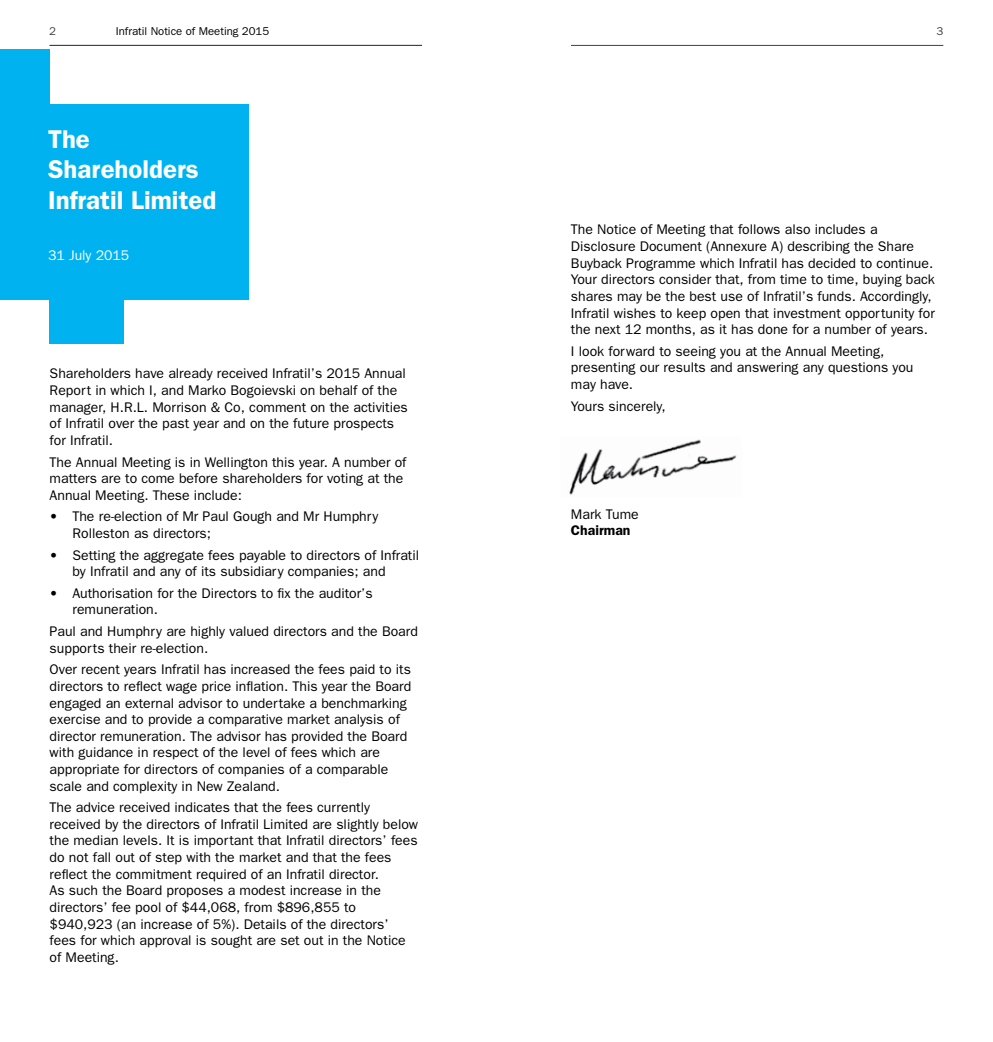
<style>
.page{position:relative;width:993px;height:1042px;background:#fff}
.page>*{position:absolute;margin:0;border:0;box-sizing:border-box;transform-origin:0 0}
.t1{font:600 25.72px/30.4px "Franklin Gothic";color:#fff}
.t2{font:14px/16.6px "Franklin Gothic";color:#000}
.t3{font:14px "Franklin Gothic";color:#fff}
.t4{font:600 14px "Franklin Gothic";color:#000}
.t5{font:11.38px "Franklin Gothic";color:#000}
.t6{font:11.38px "Franklin Gothic";color:#414042}
</style>
<div class="page">
<div style="left:0;top:104px;width:248px;height:196px;background:#00b3f0"></div>
<div style="left:0;top:50px;width:50px;height:62px;background:#00b3f0"></div>
<div style="left:50px;top:292px;width:74px;height:52px;background:#00b3f0"></div>
<img style="left:569px;top:439px;width:168px;height:56px">
<hr style="left:570px;top:45px;width:373px;height:1px;background:#414042">
<hr style="left:50px;top:45px;width:372px;height:1px;background:#414042">
<p class="t6" style="left:49px;top:25px;width:8px">2</p>
<p class="t5" style="left:116px;top:25px;width:155px">Infratil Notice of Meeting 2015</p>
<p class="t6" style="left:936px;top:25px;width:8px">3</p>
<h1 class="t1" style="left:48px;top:123px;width:170px">The<br>Shareholders<br>Infratil Limited</h1>
<p class="t3" style="left:48px;top:247px;width:83px">31 July 2015</p>
<p class="t2" style="left:50px;top:365px;width:359px">Shareholders have already received Infratil’s 2015 Annual Report in which I, and Marko Bogoievski on behalf of the manager, H.R.L. Morrison &amp; Co, comment on the activities of Infratil over the past year and on the future prospects for Infratil.</p>
<p class="t2" style="left:50px;top:453px;width:358px">The Annual Meeting is in Wellington this year. A number of matters are to come before shareholders for voting at the<br>Annual Meeting. These include:</p>
<p class="t2" style="left:72px;top:508px;width:307px;text-indent:-23px">• The re-election of Mr Paul Gough and Mr Humphry<br>Rolleston as directors;</p>
<p class="t2" style="left:72px;top:546px;width:348px;text-indent:-23px">• Setting the aggregate fees payable to directors of Infratil by Infratil and any of its subsidiary companies; and</p>
<p class="t2" style="left:72px;top:584px;width:302px;text-indent:-23px">• Authorisation for the Directors to fix the auditor’s remuneration.</p>
<p class="t2" style="left:50px;top:623px;width:370px">Paul and Humphry are highly valued directors and the Board supports their re-election.</p>
<p class="t2" style="left:50px;top:661px;width:363px">Over recent years Infratil has increased the fees paid to its directors to reflect wage price inflation. This year the Board engaged an external advisor to undertake a benchmarking exercise and to provide a comparative market analysis of director remuneration. The advisor has provided the Board with guidance in respect of the level of fees which are appropriate for directors of companies of a comparable scale and complexity in New Zealand.</p>
<p class="t2" style="left:50px;top:799px;width:370px">The advice received indicates that the fees currently received by the directors of Infratil Limited are slightly below the median levels. It is important that Infratil directors’ fees do not fall out of step with the market and that the fees reflect the commitment required of an Infratil director.<br>As such the Board proposes a modest increase in the directors’ fee pool of $44,068, from $896,855 to $940,923 (an increase of 5%). Details of the directors’ fees for which approval is sought are set out in the Notice of Meeting.</p>
<p class="t2" style="left:570px;top:221px;width:365px">The Notice of Meeting that follows also includes a Disclosure Document (Annexure A) describing the Share Buyback Programme which Infratil has decided to continue.<br>Your directors consider that, from time to time, buying back shares may be the best use of Infratil’s funds. Accordingly, Infratil wishes to keep open that investment opportunity for the next 12 months, as it has done for a number of years.</p>
<p class="t2" style="left:570px;top:342px;width:344px">I look forward to seeing you at the Annual Meeting, presenting our results and answering any questions you may have.</p>
<p class="t2" style="left:570px;top:397px;width:96px">Yours sincerely,</p>
<p class="t2" style="left:570px;top:505px;width:69px">Mark Tume</p>
<p class="t4" style="left:570px;top:522px;width:61px">Chairman</p>
</div>
